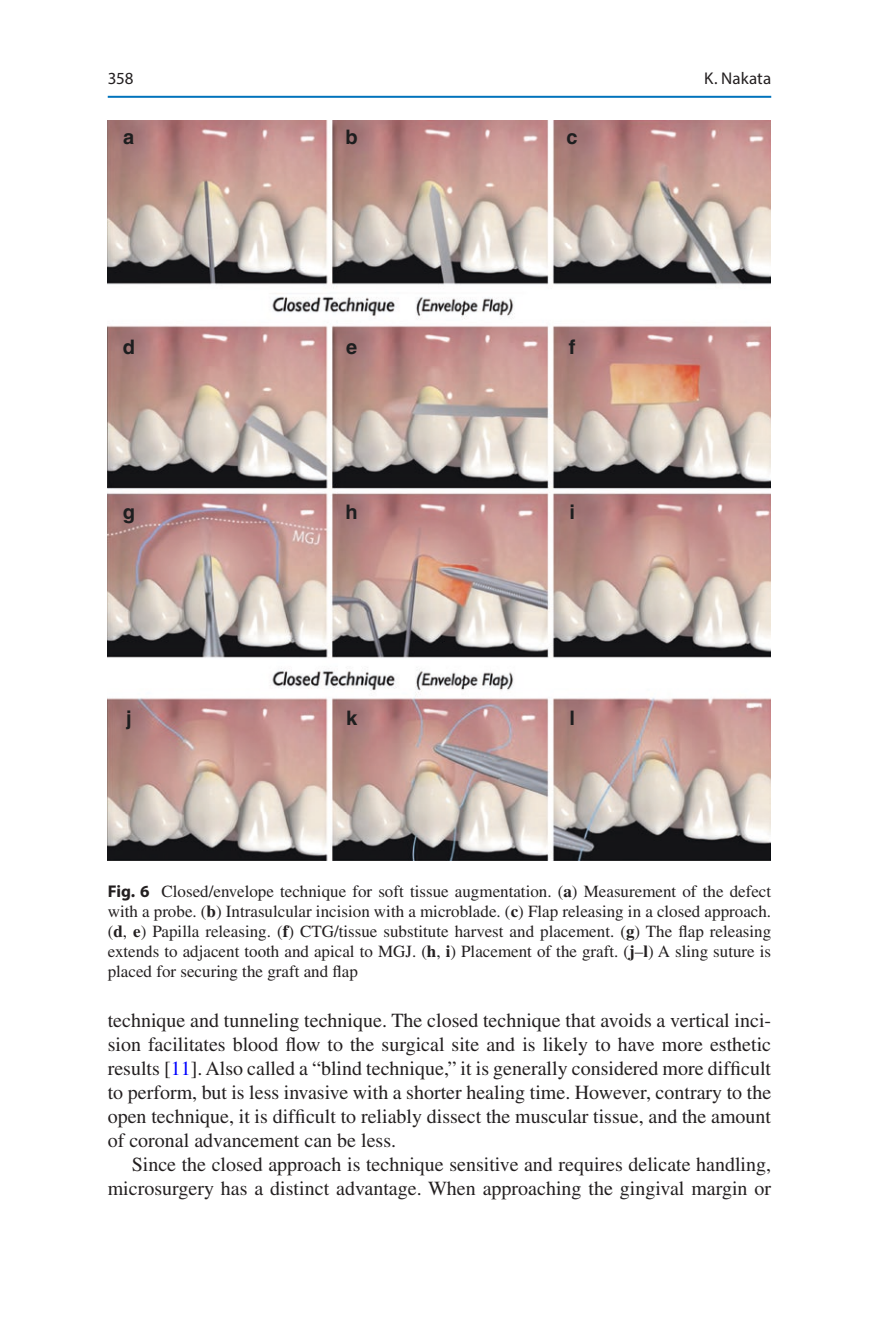
<style>
.page{position:relative;width:879px;height:1333px;background:#fff}
.page>*{position:absolute;margin:0;border:0;box-sizing:border-box;transform-origin:0 0}
.Text{font:20px/24px "Times LT Std";color:#231f20;text-align:justify}
.t1{font:20px "Helvetica Bold 2";color:#1d1e1f}
.t2{font:17px/20px "Times LT Std";color:#231f20;text-align:justify}
.t3{font:17px "Myriad Pro";letter-spacing:.005em;color:#231f20}
.s1{font-family:"Myriad Pro";font-weight:700}
.s2{font-weight:700}
.s3{color:#00f}
</style>
<div class="page">
<img style="left:108px;top:121px;width:663px;height:739px">
<hr style="left:108px;top:96px;width:663px;height:2px;background:#0073bc">
<p class="t3" style="left:108px;top:68px;width:27px">358</p>
<p class="t1" style="left:123px;top:125px;width:13px">a</p>
<p class="t1" style="left:345px;top:125px;width:14px">b</p>
<p class="t1" style="left:566px;top:125px;width:13px">c</p>
<p class="t1" style="left:123px;top:335px;width:14px">d</p>
<p class="t1" style="left:346px;top:335px;width:13px">e</p>
<p class="t1" style="left:569px;top:335px;width:8px">f</p>
<p class="t1" style="left:123px;top:499px;width:14px">g</p>
<p class="t1" style="left:345px;top:499px;width:14px">h</p>
<p class="t1" style="left:569px;top:499px;width:7px">i</p>
<p class="t1" style="left:126px;top:706px;width:7px">j</p>
<p class="t1" style="left:346px;top:706px;width:13px">k</p>
<p class="t1" style="left:569px;top:706px;width:7px">l</p>
<p class="t3" style="left:704px;top:68px;width:69px">K. Nakata</p>
<p class="t2" style="left:108px;top:881px;width:665px"><span class="s1">Fig. 6</span> Closed/envelope technique for soft tissue augmentation. (<span class="s2">a</span>) Measurement of the defect with a probe. (<span class="s2">b</span>) Intrasulcular incision with a microblade. (<span class="s2">c</span>) Flap releasing in a closed approach. (<span class="s2">d</span>, <span class="s2">e</span>) Papilla releasing. (<span class="s2">f</span>) CTG/tissue substitute harvest and placement. (<span class="s2">g</span>) The flap releasing extends to adjacent tooth and apical to MGJ. (<span class="s2">h</span>, <span class="s2">i</span>) Placement of the graft. (<span class="s2">j</span>–<span class="s2">l</span>) A sling suture is placed for securing the graft and flap</p>
<p class="Text" style="left:108px;top:1007px;width:665px">technique and tunneling technique. The closed technique that avoids a vertical inci&shy;sion facilitates blood flow to the surgical site and is likely to have more esthetic results [<span class="s3">11</span>]. Also called a “blind technique,” it is generally considered more difficult to perform, but is less invasive with a shorter healing time. However, contrary to the open technique, it is difficult to reliably dissect the muscular tissue, and the amount of coronal advancement can be less.</p>
<p class="Text" style="left:108px;top:1151px;width:665px;text-align:right">Since the closed approach is technique sensitive and requires delicate handling, microsurgery has a distinct advantage. When approaching the gingival margin or</p>
</div>
